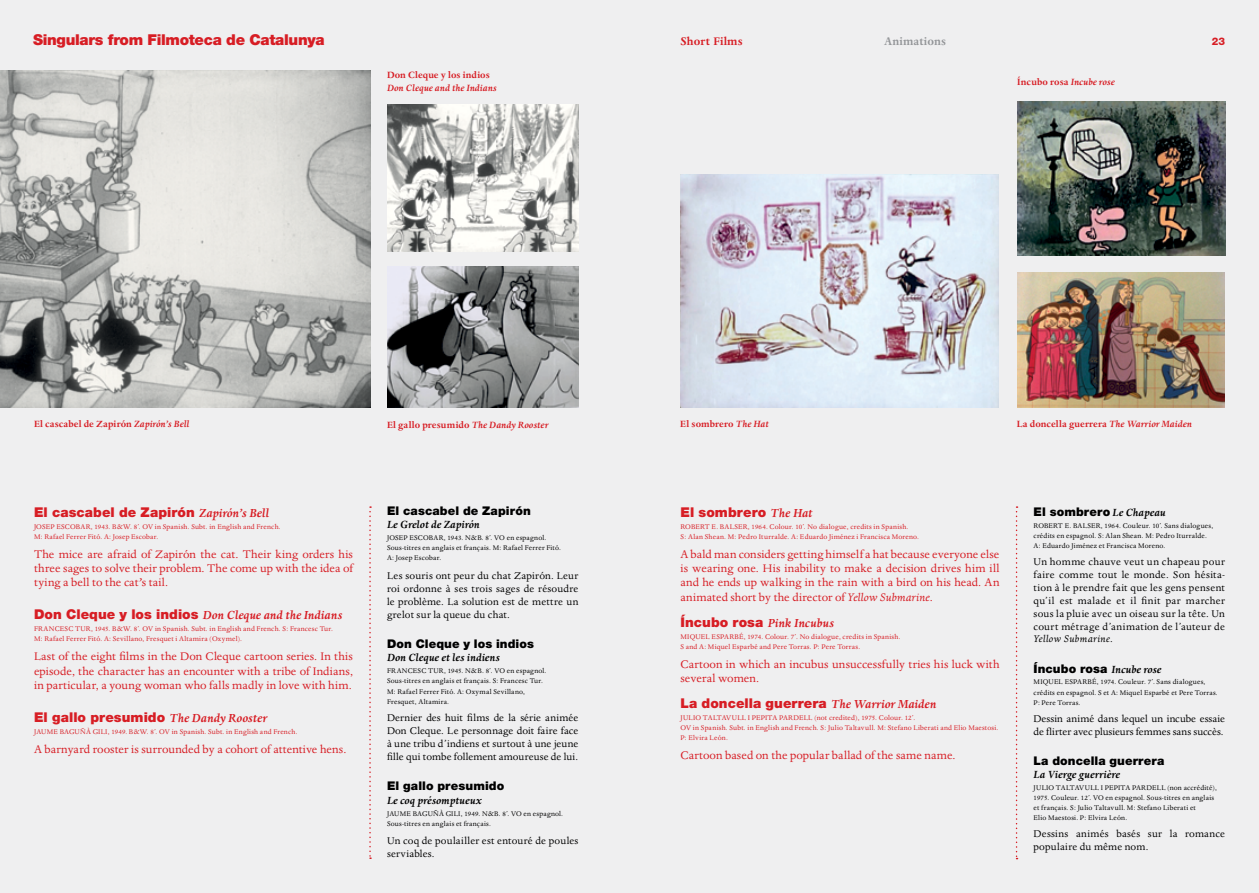
<style>
.page{position:relative;width:1259px;height:893px;background:#efeff0}
.page>*{position:absolute;margin:0;border:0;box-sizing:border-box;transform-origin:0 0}
.t1{font:900 15px "Helvetica Neue LT";letter-spacing:-.02em;color:#d71d24}
.t2{font:900 13.5px "Helvetica Neue LT";letter-spacing:.005em;color:#d71d24}
.t3{font:italic 700 13.5px "Dante";color:#d71d24}
.t4{font:12.75px/14.4px "Dante";letter-spacing:.005em;color:#d71d24;text-align:justify}
.t5{font:700 12.75px "Dante";letter-spacing:.01em;color:#d71d24}
.t6{font:700 12.75px "Dante";letter-spacing:.01em;color:#939598}
.t7{font:900 12px "Helvetica Neue LT";letter-spacing:.01em;color:#000}
.t8{font:italic 700 12px "Dante";letter-spacing:.005em;color:#000}
.t9{font:11.25px/12.9px "Dante";letter-spacing:.015em;color:#000;text-align:justify}
.t10{font:700 10.5px "Dante";letter-spacing:.01em;color:#d71d24}
.t11{font:italic 700 10.5px "Dante";letter-spacing:.005em;color:#d71d24}
.t12{font:800 10.5px "Helvetica Neue LT";color:#d71d24}
.t13{font:7.8px/10.2px "Dante";letter-spacing:.025em;color:#000}
.t14{font:7.8px/10.2px "Dante";letter-spacing:.025em;color:#d71d24}
.s1{font-style:italic}
.s2{font-family:"Dante";font-weight:700;font-style:italic}
.s3{font-weight:700;font-style:italic}
.s4{font-family:"Helvetica Neue LT";font-weight:900;font-style:normal}
</style>
<div class="page">
<svg style="left:1015px;top:506px;width:2px;height:353px"></svg>
<img style="left:680px;top:175px;width:318px;height:232px">
<img style="left:1017px;top:273px;width:208px;height:134px">
<img style="left:1017px;top:101px;width:208px;height:154px">
<svg style="left:369px;top:506px;width:2px;height:353px"></svg>
<img style="left:0;top:70px;width:371px;height:337px">
<img style="left:387px;top:104px;width:191px;height:147px">
<img style="left:387px;top:266px;width:191px;height:141px">
<h1 class="t1" style="left:33px;top:30px;width:293px">Singulars from Filmoteca de Catalunya</h1>
<h3 class="t10" style="left:387px;top:69px;width:104px">Don Cleque y los indios</h3>
<h3 class="t11" style="left:387px;top:82px;width:111px">Don Cleque and the Indians</h3>
<h3 class="t5" style="left:680px;top:34px;width:64px">Short Films</h3>
<h3 class="t6" style="left:884px;top:34px;width:64px">Animations</h3>
<h3 class="t12" style="left:1212px;top:35px;width:15px">23</h3>
<h3 class="t10" style="left:1017px;top:76px;width:99px">Íncubo rosa <span class="s1">Incube rose</span></h3>
<h3 class="t10" style="left:34px;top:419px;width:157px">El cascabel de Zapirón <span class="s1">Zapirón’s Bell</span></h3>
<h3 class="t10" style="left:387px;top:419px;width:163px">El gallo presumido <span class="s1">The Dandy Rooster</span></h3>
<h2 class="t2" style="left:34px;top:504px;width:236px">El cascabel de Zapirón <span class="s2">Zapirón’s Bell</span></h2>
<p class="t14" style="left:34px;top:521px;width:14px">Josep</p>
<p class="t14" style="left:56px;top:521px;width:26px">Escobar</p>
<p class="t14" style="left:34px;top:521px;width:248px;text-indent:57px">, 1943. B&amp;W. 8’. OV in Spanish. Subt. in English and French.<br>M: Rafael Ferrer Fitó. A: Josep Escobar.</p>
<h3 class="t4" style="left:34px;top:547px;width:320px">The mice are afraid of Zapirón the cat. Their king orders his three sages to solve their problem. The come up with the idea of tying a bell to the cat<span class="s3">’</span>s tail.</h3>
<h2 class="t3" style="left:34px;top:608px;width:310px"><span class="s4">Don Cleque y los indios</span> Don Cleque and the Indians</h2>
<p class="t14" style="left:34px;top:624px;width:11px">Francesc</p>
<p class="t14" style="left:34px;top:624px;width:300px;text-indent:41px">Tur, 1945. B&amp;W. 8’. OV in Spanish. Subt. in English and French. S: Francesc Tur.<br>M: Rafael Ferrer Fitó. A: Sevillano, Fresquet i Altamira (Oxymel).</p>
<h3 class="t4" style="left:34px;top:649px;width:320px">Last of the eight films in the Don Cleque cartoon series. In this episode, the character has an encounter with a tribe of Indians, in particular, a young woman who falls madly in love with him.</h3>
<h2 class="t2" style="left:34px;top:709px;width:234px">El gallo presumido <span class="s2">The Dandy Rooster</span></h2>
<p class="t14" style="left:34px;top:727px;width:265px">Jaume Baguñà Gili , 1949. B&amp;W. 8’. OV in Spanish. Subt. in English and French.</p>
<h3 class="t4" style="left:34px;top:742px;width:314px">A barnyard rooster is surrounded by a cohort of attentive hens.</h3>
<h3 class="t7" style="left:387px;top:504px;width:145px">El cascabel de Zapirón</h3>
<h3 class="t8" style="left:387px;top:518px;width:94px">Le Grelot de Zapirón</h3>
<p class="t13" style="left:387px;top:533px;width:14px">Josep</p>
<p class="t13" style="left:409px;top:533px;width:26px">Escobar</p>
<p class="t13" style="left:387px;top:533px;width:175px;text-indent:57px">, 1943. N&amp;B. 8’. VO en espagnol.<br>Sous-titres en anglais et français. M: Rafael Ferrer Fitó.<br>A: Josep Escobar.</p>
<h3 class="t9" style="left:387px;top:570px;width:193px">Les souris ont peur du chat Zapirón. Leur roi ordonne à ses trois sages de résoudre le problème. La solution est de mettre un grelot sur la queue du chat.</h3>
<h3 class="t7" style="left:387px;top:637px;width:148px">Don Cleque y los indios</h3>
<h3 class="t8" style="left:387px;top:651px;width:114px">Don Cleque et les indiens</h3>
<p class="t13" style="left:387px;top:666px;width:11px">Francesc</p>
<p class="t13" style="left:387px;top:666px;width:161px;text-indent:41px">Tur, 1945. N&amp;B. 8’. VO en espagnol.<br>Sous-titres en anglais et français. S: Francesc Tur.<br>M: Rafael Ferrer Fitó. A: Oxymal Sevillano, Fresquet, Altamira.</p>
<h3 class="t9" style="left:387px;top:711px;width:193px">Dernier des huit films de la série animée Don Cleque. Le personnage doit faire face à une tribu d’indiens et surtout à une jeune fille qui tombe follement amoureuse de lui.</h3>
<h3 class="t7" style="left:387px;top:778px;width:119px">El gallo presumido</h3>
<h3 class="t8" style="left:387px;top:794px;width:96px">Le coq présomptueux</h3>
<p class="t13" style="left:387px;top:809px;width:178px">Jaume Baguñà Gili, 1949. N&amp;B. 8’. VO en espagnol.<br>Sous-titres en anglais et français.</p>
<h3 class="t9" style="left:387px;top:834px;width:193px">Un coq de poulailler est entouré de poules serviables.</h3>
<h3 class="t10" style="left:680px;top:419px;width:90px">El sombrero <span class="s1">The Hat</span></h3>
<h3 class="t10" style="left:1017px;top:419px;width:177px">La doncella guerrera <span class="s1">The Warrior Maiden</span></h3>
<h2 class="t2" style="left:680px;top:504px;width:134px">El sombrero <span class="s2">The Hat</span></h2>
<p class="t14" style="left:680px;top:521px;width:17px">Robert</p>
<p class="t14" style="left:711px;top:521px;width:19px">E. Balser</p>
<p class="t14" style="left:680px;top:521px;width:240px;text-indent:67px">, 1964. Colour. 10’. No dialogue, credits in Spanish.<br>S: Alan Shean. M: Pedro Iturralde. A: Eduardo Jiménez i Francisca Moreno.</p>
<h3 class="t4" style="left:680px;top:547px;width:320px">A bald man considers getting himself a hat because everyone else is wearing one. His inability to make a decision drives him ill and he ends up walking in the rain with a bird on his head. An animated short by the director of <span class="s1">Yellow Submarine</span>.</h3>
<h2 class="t3" style="left:680px;top:615px;width:155px"><span class="s4">Íncubo rosa</span> Pink Incubus</h2>
<p class="t14" style="left:680px;top:632px;width:42px">Miquel Esparbé</p>
<p class="t14" style="left:680px;top:632px;width:221px;text-indent:63px">, 1974. Colour. 7’. No dialogue, credits in Spanish.<br>S and A: Miquel Esparbé and Pere Torras. P: Pere Torras.</p>
<h3 class="t4" style="left:680px;top:657px;width:320px">Cartoon in which an incubus unsuccessfully tries his luck with several women.</h3>
<h2 class="t2" style="left:680px;top:695px;width:257px">La doncella guerrera <span class="s2">The Warrior Maiden</span></h2>
<p class="t14" style="left:680px;top:713px;width:33px">Julio Taltav</p>
<p class="t14" style="left:732px;top:713px;width:30px">ull i Pepita</p>
<p class="t14" style="left:779px;top:713px;width:10px">Pardell</p>
<p class="t14" style="left:680px;top:713px;width:319px;text-indent:134px">(not credited), 1975. Colour. 12’.<br>OV in Spanish. Subt. in English and French. S: Julio Taltavull. M: Stefano Liberati and Elio Maestosi.<br>P: Elvira León.</p>
<h3 class="t4" style="left:680px;top:748px;width:276px">Cartoon based on the popular ballad of the same name.</h3>
<h3 class="t7" style="left:1033px;top:504px;width:134px">El sombrero <span class="s2">Le Chapeau</span></h3>
<p class="t13" style="left:1033px;top:520px;width:17px">Robert</p>
<p class="t13" style="left:1064px;top:520px;width:19px">E. Balser</p>
<p class="t13" style="left:1033px;top:520px;width:181px;text-indent:67px">, 1964. Couleur. 10’. Sans dialogues, crédits en espagnol. S: Alan Shean. M: Pedro Iturralde.<br>A: Eduardo Jiménez et Francisca Moreno.</p>
<p class="t9" style="left:1033px;top:556px;width:193px">Un homme chauve veut un chapeau pour faire comme tout le monde. Son hésita&shy;tion à le prendre fait que les gens pensent qu’il est malade et il finit par marcher sous la pluie avec un oiseau sur la tête. Un court métrage d’animation de l’auteur de <span class="s1">Yellow Submarine</span>.</p>
<h3 class="t7" style="left:1033px;top:661px;width:129px">Íncubo rosa <span class="s2">Incube rose</span></h3>
<p class="t13" style="left:1033px;top:677px;width:42px">Miquel Esparbé</p>
<p class="t13" style="left:1033px;top:677px;width:186px;text-indent:63px">, 1974. Couleur. 7’. Sans dialogues, crédits en espagnol. S et A: Miquel Esparbé et Pere Torras.<br>P: Pere Torras.</p>
<h3 class="t9" style="left:1033px;top:712px;width:193px">Dessin animé dans lequel un incube essaie de flirter avec plusieurs femmes sans succès.</h3>
<h3 class="t7" style="left:1033px;top:753px;width:132px">La doncella guerrera</h3>
<h3 class="t8" style="left:1033px;top:768px;width:88px">La Vierge guerrière</h3>
<p class="t13" style="left:1033px;top:782px;width:33px">Julio Taltav</p>
<p class="t13" style="left:1084px;top:782px;width:30px">ull i Pepita</p>
<p class="t13" style="left:1132px;top:782px;width:10px">Pardell</p>
<p class="t13" style="left:1033px;top:782px;width:185px;text-indent:134px">(non accrédité), 1975. Couleur. 12’. VO en espagnol. Sous-titres en anglais et français. S: Julio Taltavull. M: Stefano Liberati et<br>Elio Maestosi. P: Elvira León.</p>
<h3 class="t9" style="left:1033px;top:828px;width:193px">Dessins animés basés sur la romance populaire du même nom.</h3>
</div>
